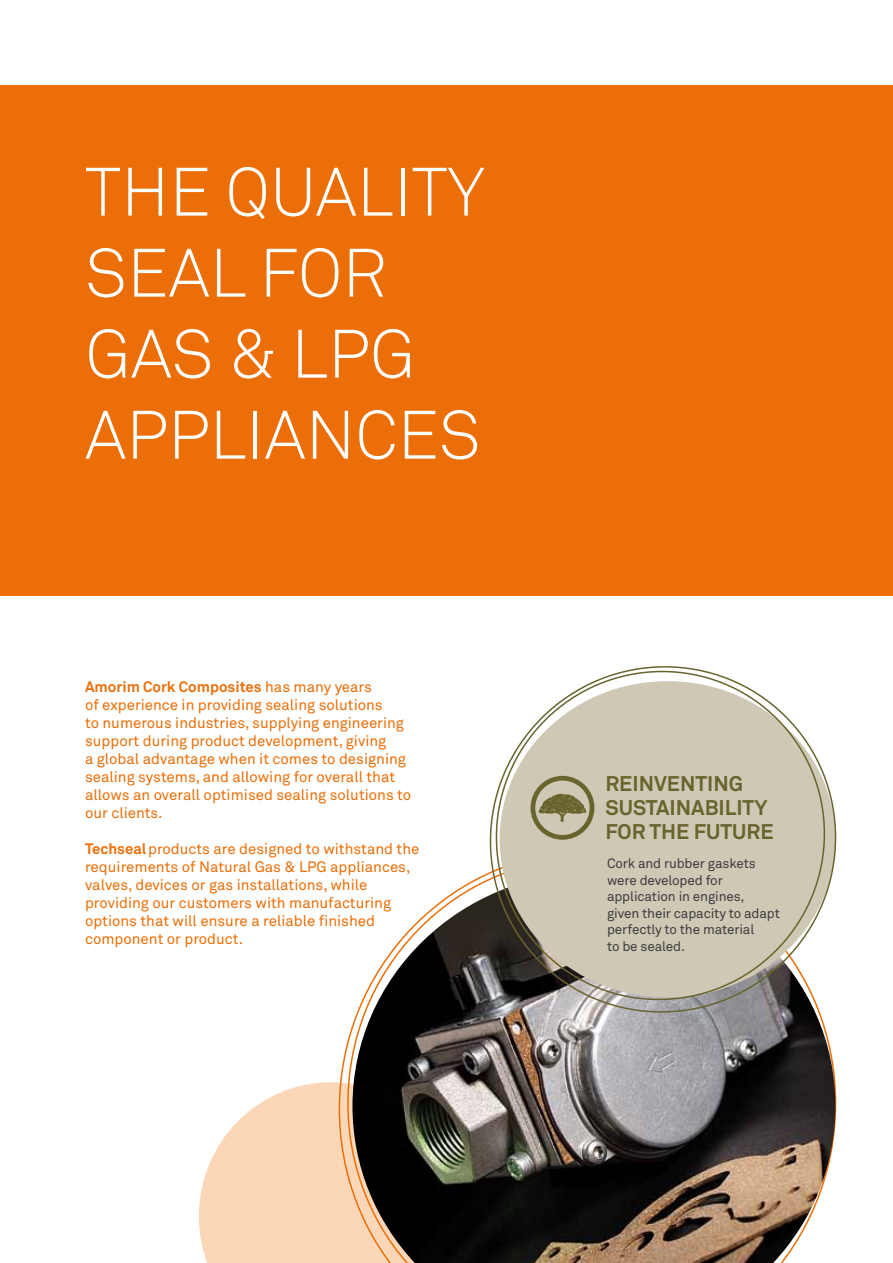
<style>
.page{position:relative;width:893px;height:1263px;background:#fff}
.page>*{position:absolute;margin:0;border:0;box-sizing:border-box;transform-origin:0 0}
.t1{font:300 67.5px/81px "Akkurat";color:#fff}
.t2{font:700 21px/24px "Akkurat";color:#68642d}
.t3{font:15px/18px "Akkurat";color:#eb6e08}
.t4{font:13.5px/16.5px "Akkurat";letter-spacing:-.01em;color:#3e3d40}
.s1{font-weight:700}
</style>
<div class="page">
<div style="left:0;top:85px;width:893px;height:510px;background:#eb6e08"></div>
<svg style="left:199px;top:1083px;width:116px;height:180px;fill:#fbd7b7"></svg>
<svg style="left:315px;top:1026px;width:522px;height:237px"></svg>
<img style="left:352px;top:880px;width:483px;height:383px">
<svg style="left:473px;top:666px;width:364px;height:365px"></svg>
<svg style="left:530px;top:776px;width:64px;height:64px;background:#a6a180"></svg>
<h1 class="t1" style="left:85px;top:150px;width:401px">THE QUALITY<br>SEAL FOR<br>GAS &amp; LPG<br>APPLIANCES</h1>
<p class="t3" style="left:85px;top:677px;width:328px"><span class="s1">Amorim Cork Composites</span> has many years<br>of experience in providing sealing solutions<br>to numerous industries, supplying engineering support during product development, giving<br>a global advantage when it comes to designing sealing systems, and allowing for overall that allows an overall optimised sealing solutions to our clients.</p>
<p class="t3" style="left:85px;top:839px;width:336px"><span class="s1">Techseal</span>products are designed to withstand the requirements of Natural Gas &amp; LPG appliances, valves, devices or gas installations, while providing our customers with manufacturing options that will ensure a reliable finished component or product.</p>
<h2 class="t2" style="left:605px;top:771px;width:170px">REINVENTING<br>SUSTAINABILITY<br>FOR THE FUTURE</h2>
<p class="t4" style="left:607px;top:855px;width:174px">Cork and rubber gaskets were developed for application in engines, given their capacity to adapt perfectly to the material<br>to be sealed.</p>
</div>
